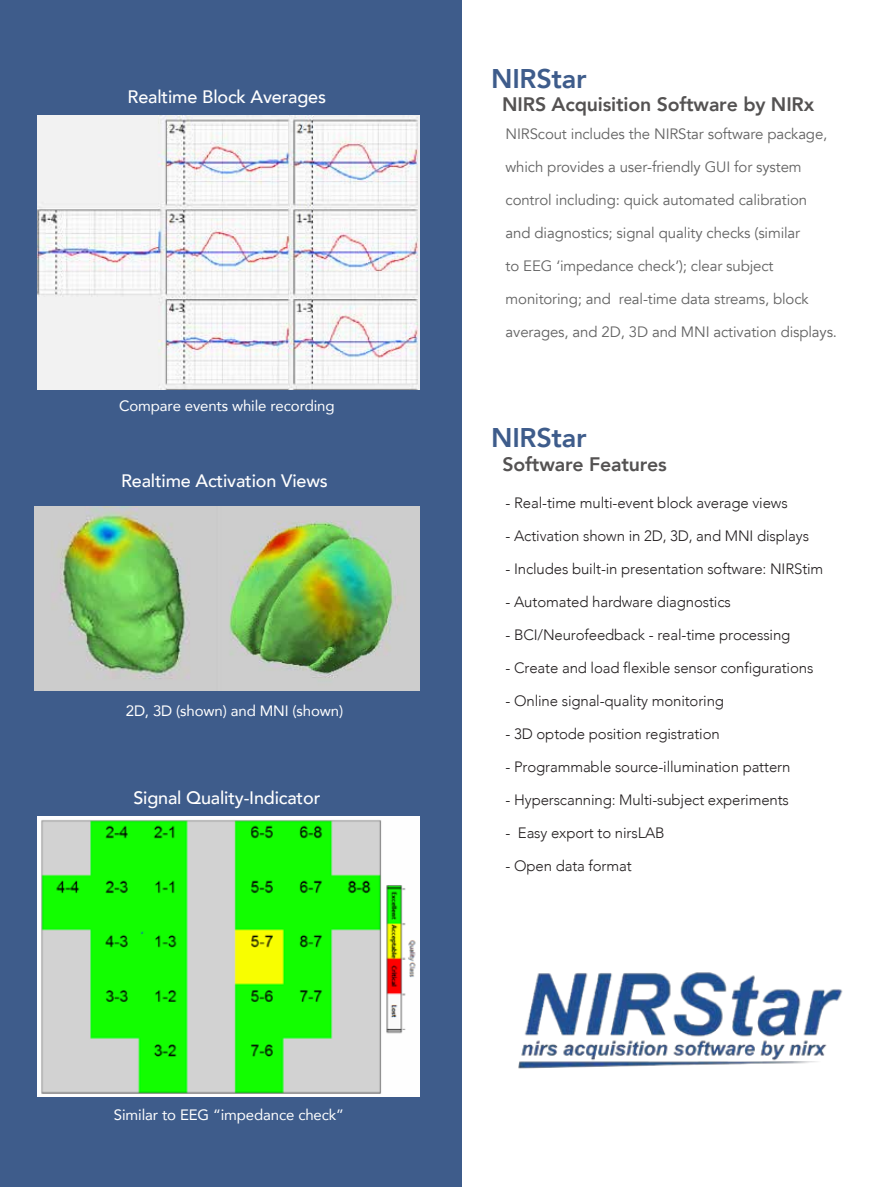
<style>
.page{position:relative;width:893px;height:1188px;background:#fff}
.page>*{position:absolute;margin:0;border:0;box-sizing:border-box;transform-origin:0 0}
.t1{font:800 27px "Avenir";letter-spacing:-.01em;color:#3e5c8b}
.t2{font:800 19.5px "Avenir";letter-spacing:-.01em;color:#545252}
.t3{font:500 18px "Avenir";letter-spacing:-.01em;color:#fff}
.t4{font:300 15px "Avenir";letter-spacing:-.01em;color:#231f20}
.t5{font:15px "Avenir";letter-spacing:-.01em;color:#636363}
.t6{font:15px "Avenir";letter-spacing:-.01em;color:#fff}
</style>
<div class="page">
<div style="left:0;top:0;width:461px;height:1186px;background:#3e5c8b"></div>
<img style="left:37px;top:115px;width:383px;height:274px">
<img style="left:37px;top:816px;width:383px;height:281px">
<img style="left:34px;top:507px;width:386px;height:184px">
<img style="left:518px;top:972px;width:325px;height:97px">
<p class="t3" style="left:128px;top:81px;width:200px">Realtime Block Averages</p>
<p class="t6" style="left:119px;top:393px;width:217px">Compare events while recording</p>
<p class="t3" style="left:121px;top:465px;width:208px">Realtime Activation Views</p>
<p class="t6" style="left:126px;top:699px;width:219px">2D, 3D (shown) and MNI (shown)</p>
<p class="t3" style="left:133px;top:782px;width:188px">Signal Quality-Indicator</p>
<p class="t6" style="left:114px;top:1103px;width:232px">Similar to EEG “impedance check”</p>
<h1 class="t1" style="left:491px;top:58px;width:97px">NIRStar</h1>
<h2 class="t2" style="left:502px;top:89px;width:313px">NIRS Acquisition Software by NIRx</h2>
<p class="t5" style="left:506px;top:125px;width:323px">NIRScout includes the NIRStar software package,</p>
<p class="t5" style="left:506px;top:158px;width:298px">which provides a user-friendly GUI for system</p>
<p class="t5" style="left:506px;top:191px;width:303px">control including: quick automated calibration</p>
<p class="t5" style="left:506px;top:224px;width:296px">and diagnostics; signal quality checks (similar</p>
<p class="t5" style="left:506px;top:257px;width:269px">to EEG ‘impedance check’); clear subject</p>
<p class="t5" style="left:506px;top:290px;width:305px">monitoring; and real-time data streams, block</p>
<p class="t5" style="left:506px;top:323px;width:333px">averages, and 2D, 3D and MNI activation displays.</p>
<h1 class="t1" style="left:491px;top:417px;width:97px">NIRStar</h1>
<h2 class="t2" style="left:502px;top:449px;width:166px">Software Features</h2>
<p class="t4" style="left:506px;top:494px;width:284px">- Real-time multi-event block average views</p>
<p class="t4" style="left:506px;top:527px;width:305px">- Activation shown in 2D, 3D, and MNI displays</p>
<p class="t4" style="left:506px;top:560px;width:319px">- Includes built-in presentation software: NIRStim</p>
<p class="t4" style="left:506px;top:593px;width:227px">- Automated hardware diagnostics</p>
<p class="t4" style="left:506px;top:626px;width:286px">- BCI/Neurofeedback - real-time processing</p>
<p class="t4" style="left:506px;top:659px;width:309px">- Create and load flexible sensor configurations</p>
<p class="t4" style="left:506px;top:692px;width:220px">- Online signal-quality monitoring</p>
<p class="t4" style="left:506px;top:725px;width:216px">- 3D optode position registration</p>
<p class="t4" style="left:506px;top:758px;width:286px">- Programmable source-illumination pattern</p>
<p class="t4" style="left:506px;top:791px;width:285px">- Hyperscanning: Multi-subject experiments</p>
<p class="t4" style="left:506px;top:824px;width:160px">- Easy export to nirsLAB</p>
<p class="t4" style="left:506px;top:857px;width:128px">- Open data format</p>
</div>
